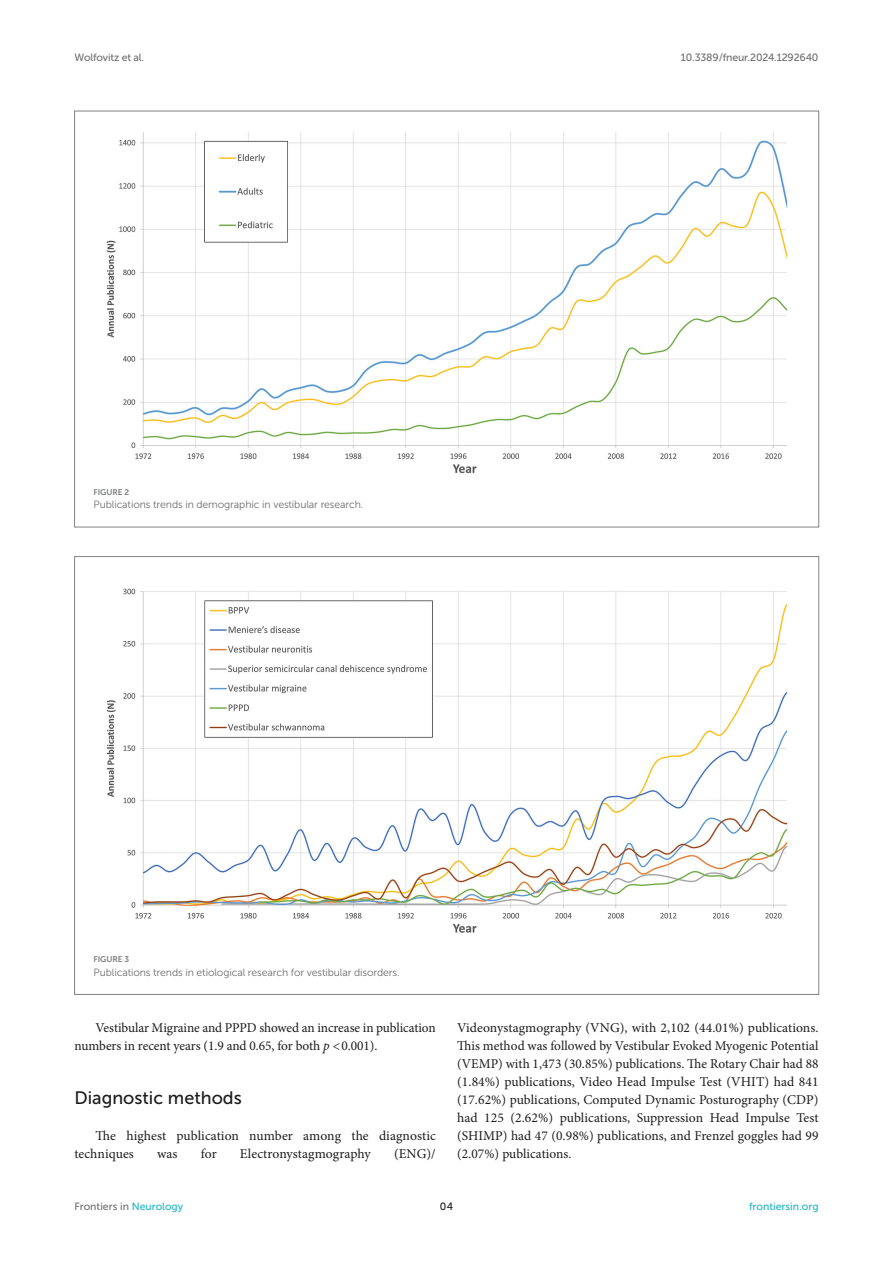
<style>
.page{position:relative;width:893px;height:1263px;background:#fff}
.page>*{position:absolute;margin:0;border:0;box-sizing:border-box;transform-origin:0 0}
.HEAD_2{font:18px "Museo Sans 500";color:#1b1c1b}
.TEXT_FLUSH{font:13.5px/18px "Minion Pro";letter-spacing:.005em;color:#1b1c1b}
.TEXT{font:13.5px/18px "Minion Pro";letter-spacing:-.01em;color:#1b1c1b}
.FIG_LEG{font:10.5px "Museo Sans 300";letter-spacing:-.01em;color:#706f70}
.t1{font:10.5px "Museo Sans 500";letter-spacing:-.015em;color:#706f70}
.t2{font:10.5px "Museo Sans 500";color:#1db5c3}
.t3{font:10.5px "Museo Sans 500";color:#1b1c1b}
.FIG_HD{font:8.25px "Museo Sans 700";letter-spacing:-.01em;color:#7e7f7f}
.s1{font-style:italic}
.s2{color:#1db5c3}
</style>
<div class="page">
<img style="left:106px;top:588px;width:682px;height:345px">
<img style="left:106px;top:132px;width:682px;height:342px">
<p class="t1" style="left:74px;top:51px;width:71px">Wolfovitz et al.</p>
<p class="t1" style="left:681px;top:51px;width:139px">10.3389/fneur.2024.1292640</p>
<p class="FIG_HD" style="left:94px;top:487px;width:37px">FIGURE 2</p>
<p class="FIG_LEG" style="left:94px;top:499px;width:271px">Publications trends in demographic in vestibular research.</p>
<p class="FIG_HD" style="left:94px;top:954px;width:37px">FIGURE 3</p>
<p class="FIG_LEG" style="left:94px;top:966px;width:308px">Publications trends in etiological research for vestibular disorders.</p>
<p class="TEXT" style="left:74px;top:1019px;width:363px;text-indent:21px">Vestibular Migraine and PPPD showed an increase in publication numbers in recent years (1.9 and 0.65, for both <span class="s1">p</span> &lt;0.001).</p>
<p class="HEAD_2" style="left:74px;top:1088px;width:169px">Diagnostic methods</p>
<p class="TEXT_FLUSH" style="left:74px;top:1127px;width:363px;text-indent:21px">The highest publication number among the diagnostic techniques</p>
<p class="TEXT_FLUSH" style="left:157px;top:1145px;width:22px">was</p>
<p class="TEXT_FLUSH" style="left:201px;top:1145px;width:17px">for</p>
<p class="TEXT_FLUSH" style="left:240px;top:1145px;width:132px">Electronystagmography</p>
<p class="TEXT_FLUSH" style="left:394px;top:1145px;width:43px">(ENG)/</p>
<p class="TEXT_FLUSH" style="left:457px;top:1019px;width:363px;text-align:justify">Videonystagmography (VNG), with 2,102 (44.01%) publications.<br>This method was followed by Vestibular Evoked Myogenic Potential (VEMP) with 1,473 (30.85%) publications. The Rotary Chair had 88 (1.84%) publications, Video Head Impulse Test (VHIT) had 841 (17.62%) publications, Computed Dynamic Posturography (CDP) had 125 (2.62%) publications, Suppression Head Impulse Test (SHIMP) had 47 (0.98%) publications, and Frenzel goggles had 99 (2.07%) publications.</p>
<p class="t1" style="left:74px;top:1200px;width:110px">Frontiers in <span class="s2">Neurology</span></p>
<p class="t3" style="left:440px;top:1200px;width:15px">04</p>
<p class="t2" style="left:749px;top:1200px;width:71px">frontiersin.org</p>
</div>
